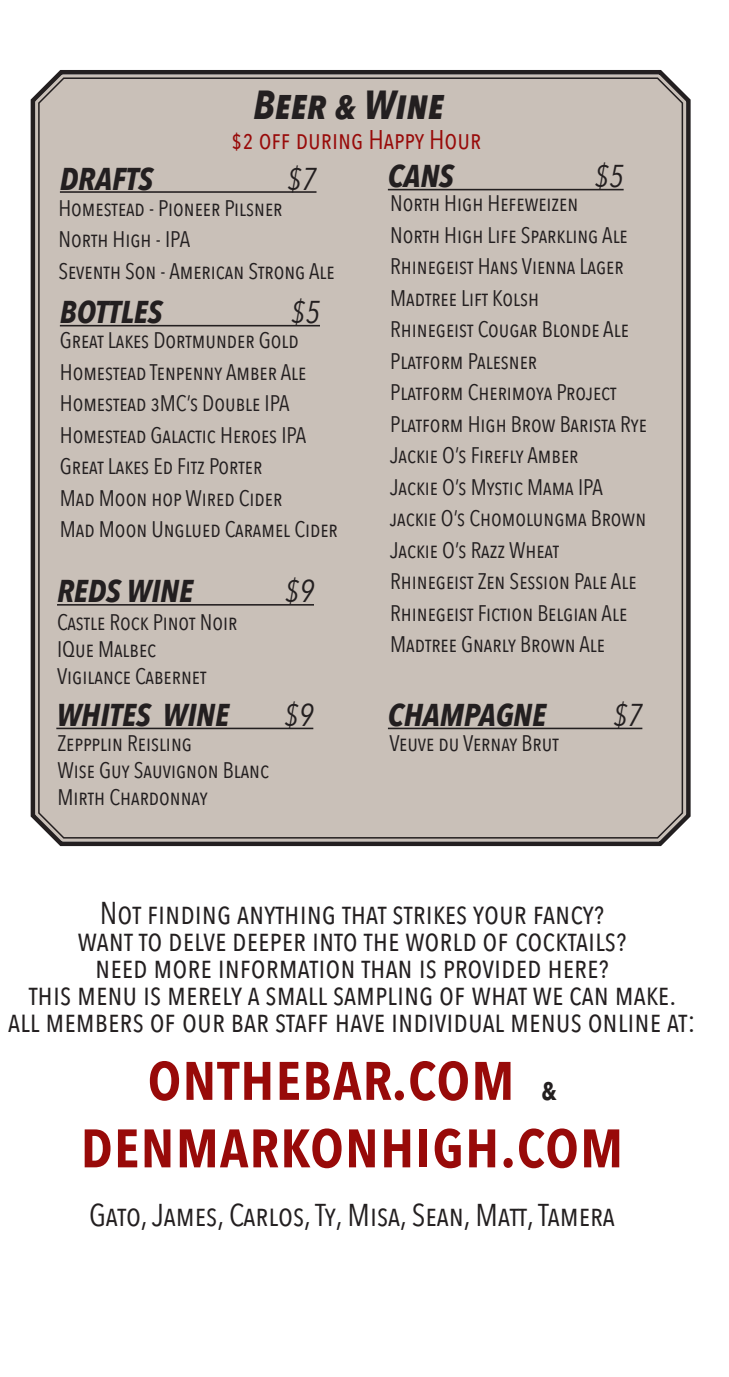
<style>
.page{position:relative;width:729px;height:1377px;background:#fff}
.page>*{position:absolute;margin:0;border:0;box-sizing:border-box;transform-origin:0 0}
.t1{font:600 67.5px "Avenir Next Condensed";color:#980a09}
.t2{font:italic 700 40.5px "Avenir Next Condensed";color:#231f20}
.t3{font:31.5px "Avenir Next Condensed";color:#231f20}
.t4{font:italic 700 31.5px "Avenir Next Condensed";color:#231f20}
.t5{font:italic 31.5px "Avenir Next Condensed";color:#231f20}
.t6{font:27px "Avenir Next Condensed";color:#980a09}
.t7{font:22.5px "Avenir Next Condensed";color:#231f20}
.s1{font-size:31.5px;color:#231f20}
</style>
<div class="page">
<div style="left:30px;top:70px;width:661px;height:777px;background:#c9c0b8"></div>
<hr style="left:60px;top:191px;width:257px;height:2px;background:#231f20">
<hr style="left:388px;top:189px;width:236px;height:1px;background:#231f20">
<hr style="left:56px;top:728px;width:257px;height:1px;background:#231f20">
<hr style="left:57px;top:604px;width:257px;height:2px;background:#231f20">
<hr style="left:388px;top:728px;width:254px;height:1px;background:#231f20">
<hr style="left:60px;top:325px;width:260px;height:1px;background:#231f20">
<p class="t2" style="left:253px;top:80px;width:192px">Beer &amp; Wine</p>
<p class="t6" style="left:231px;top:116px;width:252px">$2 off during Happy Hour</p>
<p class="t4" style="left:60px;top:159px;width:95px">DRAFTS</p>
<p class="t5" style="left:287px;top:160px;width:31px">$7</p>
<p class="t4" style="left:388px;top:157px;width:67px">CANS</p>
<p class="t5" style="left:594px;top:157px;width:31px">$5</p>
<p class="t7" style="left:58px;top:189px;width:226px">Homestead - Pioneer Pilsner</p>
<p class="t7" style="left:58px;top:220px;width:133px">North High - IPA</p>
<p class="t7" style="left:58px;top:252px;width:278px">Seventh Son - American Strong Ale</p>
<p class="t4" style="left:60px;top:293px;width:104px">BOTTLES</p>
<p class="t5" style="left:291px;top:293px;width:31px">$5</p>
<p class="t7" style="left:60px;top:321px;width:241px">Great Lakes Dortmunder Gold</p>
<p class="t7" style="left:60px;top:352px;width:248px">Homestead Tenpenny Amber Ale</p>
<p class="t7" style="left:60px;top:384px;width:231px">Homestead 3MC’s Double IPA</p>
<p class="t7" style="left:60px;top:415px;width:248px">Homestead Galactic Heroes IPA</p>
<p class="t7" style="left:60px;top:447px;width:204px">Great Lakes Ed Fitz Porter</p>
<p class="t7" style="left:60px;top:478px;width:224px">Mad Moon hop Wired Cider</p>
<p class="t7" style="left:60px;top:510px;width:280px">Mad Moon Unglued Caramel Cider</p>
<p class="t4" style="left:57px;top:572px;width:138px">REDS WINE</p>
<p class="t5" style="left:285px;top:573px;width:31px">$9</p>
<p class="t7" style="left:57px;top:602px;width:182px">Castle Rock Pinot Noir</p>
<p class="t7" style="left:57px;top:629px;width:101px">IQue Malbec</p>
<p class="t7" style="left:57px;top:656px;width:151px">Vigilance Cabernet</p>
<p class="t4" style="left:56px;top:696px;width:174px">WHITES WINE</p>
<p class="t5" style="left:284px;top:696px;width:31px">$9</p>
<p class="t7" style="left:58px;top:724px;width:136px">Zeppplin Reisling</p>
<p class="t7" style="left:58px;top:751px;width:213px">Wise Guy Sauvignon Blanc</p>
<p class="t7" style="left:58px;top:778px;width:152px">Mirth Chardonnay</p>
<p class="t7" style="left:390px;top:184px;width:190px">North High Hefeweizen</p>
<p class="t7" style="left:390px;top:216px;width:239px">North High Life Sparkling Ale</p>
<p class="t7" style="left:390px;top:247px;width:235px">Rhinegeist Hans Vienna Lager</p>
<p class="t7" style="left:390px;top:279px;width:150px">Madtree Lift Kolsh</p>
<p class="t7" style="left:390px;top:310px;width:240px">Rhinegeist Cougar Blonde Ale</p>
<p class="t7" style="left:390px;top:342px;width:149px">Platform Palesner</p>
<p class="t7" style="left:390px;top:373px;width:228px">Platform Cherimoya Project</p>
<p class="t7" style="left:390px;top:405px;width:258px">Platform High Brow Barista Rye</p>
<p class="t7" style="left:390px;top:436px;width:190px">Jackie O’s Firefly Amber</p>
<p class="t7" style="left:390px;top:468px;width:214px">Jackie O’s Mystic Mama IPA</p>
<p class="t7" style="left:390px;top:499px;width:258px">jackie O’s Chomolungma Brown</p>
<p class="t7" style="left:390px;top:531px;width:170px">Jackie O’s Razz Wheat</p>
<p class="t7" style="left:390px;top:562px;width:248px">Rhinegeist Zen Session Pale Ale</p>
<p class="t7" style="left:390px;top:594px;width:239px">Rhinegeist Fiction Belgian Ale</p>
<p class="t7" style="left:390px;top:625px;width:216px">Madtree Gnarly Brown Ale</p>
<p class="t4" style="left:388px;top:696px;width:159px">CHAMPAGNE</p>
<p class="t5" style="left:613px;top:696px;width:31px">$7</p>
<p class="t7" style="left:389px;top:724px;width:171px">Veuve du Vernay Brut</p>
<p class="t3" style="left:100px;top:886px;width:506px">Not finding anything that strikes your fancy?</p>
<p class="t3" style="left:78px;top:913px;width:550px">want to delve deeper into the world of cocktails?</p>
<p class="t3" style="left:95px;top:940px;width:515px">need more information than is provided here?</p>
<p class="t3" style="left:29px;top:967px;width:649px">this menu is merely a small sampling of what we can make.</p>
<p class="t3" style="left:8px;top:994px;width:689px">all members of our bar staff have individual menus online at:</p>
<p class="t1" style="left:147px;top:1018px;width:411px">onthebar.com <span class="s1">&amp;</span></p>
<p class="t1" style="left:80px;top:1085px;width:545px">denmarkonhigh.com</p>
<p class="t3" style="left:89px;top:1188px;width:527px">Gato, James, Carlos, Ty, Misa, Sean, Matt, Tamera</p>
</div>
